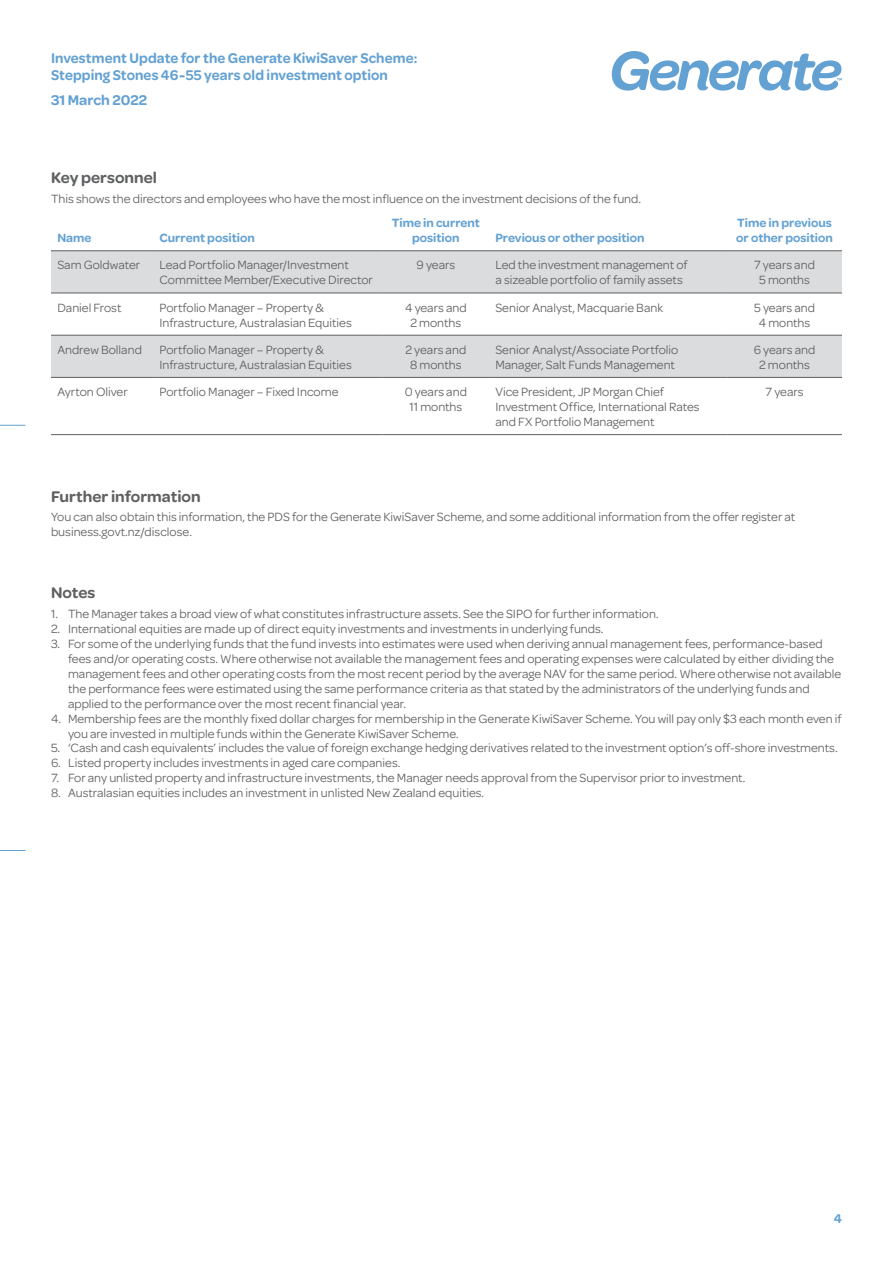
<style>
.page{position:relative;width:893px;height:1263px;background:#fff}
.page>*{position:absolute;margin:0;border:0;box-sizing:border-box;transform-origin:0 0}
.t1{font:600 16.5px "Omnes";color:#5f6062}
.t2{font:600 15px/16.5px "Omnes";letter-spacing:.005em;color:#63a1d3;scale:.96 1}
.t3{font:600 15px "Omnes";letter-spacing:.005em;color:#63a1d3}
.t4{font:600 13.5px "Omnes";color:#63a1d3}
.t5{font:12.75px/15px "Omnes";color:#5f6062}
.t6{font:600 12.75px/15px "Omnes";color:#63a1d3;text-align:center}
</style>
<div class="page">
<svg style="left:0;top:425px;width:26px;height:1px"></svg>
<svg style="left:0;top:850px;width:26px;height:1px"></svg>
<svg style="left:612px;top:51px;width:230px;height:40px"></svg>
<svg style="left:51px;top:251px;width:791px;height:126px;fill:#dbdcdd"></svg>
<hr style="left:51px;top:250px;width:102px;height:1px;background:#5f6062">
<hr style="left:153px;top:250px;width:230px;height:1px;background:#5f6062">
<hr style="left:383px;top:250px;width:106px;height:1px;background:#5f6062">
<hr style="left:489px;top:250px;width:238px;height:1px;background:#5f6062">
<hr style="left:727px;top:250px;width:115px;height:1px;background:#5f6062">
<hr style="left:51px;top:293px;width:102px;height:1px;background:#5f6062">
<hr style="left:153px;top:293px;width:230px;height:1px;background:#5f6062">
<hr style="left:383px;top:293px;width:106px;height:1px;background:#5f6062">
<hr style="left:489px;top:293px;width:238px;height:1px;background:#5f6062">
<hr style="left:727px;top:293px;width:115px;height:1px;background:#5f6062">
<hr style="left:51px;top:335px;width:102px;height:1px;background:#5f6062">
<hr style="left:153px;top:335px;width:230px;height:1px;background:#5f6062">
<hr style="left:383px;top:335px;width:106px;height:1px;background:#5f6062">
<hr style="left:489px;top:335px;width:238px;height:1px;background:#5f6062">
<hr style="left:727px;top:335px;width:115px;height:1px;background:#5f6062">
<hr style="left:51px;top:377px;width:102px;height:1px;background:#5f6062">
<hr style="left:153px;top:377px;width:230px;height:1px;background:#5f6062">
<hr style="left:383px;top:377px;width:106px;height:1px;background:#5f6062">
<hr style="left:489px;top:377px;width:238px;height:1px;background:#5f6062">
<hr style="left:727px;top:377px;width:115px;height:1px;background:#5f6062">
<hr style="left:51px;top:434px;width:102px;height:1px;background:#5f6062">
<hr style="left:153px;top:434px;width:230px;height:1px;background:#5f6062">
<hr style="left:383px;top:434px;width:106px;height:1px;background:#5f6062">
<hr style="left:489px;top:434px;width:238px;height:1px;background:#5f6062">
<hr style="left:727px;top:434px;width:115px;height:1px;background:#5f6062">
<p class="t2" style="left:51px;top:50px;width:383px">Investment Update for the Generate KiwiSaver Scheme:<br>Stepping Stones 46-55 years old investment option</p>
<p class="t3" style="left:51px;top:91px;width:98px">31 March 2022</p>
<p class="t1" style="left:51px;top:168px;width:107px">Key personnel</p>
<p class="t5" style="left:51px;top:191px;width:592px">This shows the directors and employees who have the most influence on the investment decisions of the fund.</p>
<p class="t6" style="left:57px;top:230px;width:36px">Name</p>
<p class="t6" style="left:159px;top:230px;width:97px">Current position</p>
<p class="t6" style="left:392px;top:215px;width:90px">Time in current position</p>
<p class="t6" style="left:495px;top:230px;width:151px">Previous or other position</p>
<p class="t6" style="left:736px;top:215px;width:98px;text-align:left">Time in previous or other position</p>
<p class="t5" style="left:57px;top:258px;width:84px">Sam Goldwater</p>
<p class="t5" style="left:159px;top:258px;width:215px">Lead Portfolio Manager/Investment<br>Committee Member/Executive Director</p>
<p class="t5" style="left:416px;top:258px;width:40px">9 years</p>
<p class="t5" style="left:495px;top:258px;width:194px">Led the investment management of a sizeable portfolio of family assets</p>
<p class="t5" style="left:754px;top:258px;width:62px;text-align:center">7 years and<br>5 months</p>
<p class="t5" style="left:57px;top:300px;width:66px">Daniel Frost</p>
<p class="t5" style="left:159px;top:300px;width:194px">Portfolio Manager – Property &amp;<br>Infrastructure, Australasian Equities</p>
<p class="t5" style="left:405px;top:300px;width:63px;text-align:center">4 years and<br>2 months</p>
<p class="t5" style="left:495px;top:300px;width:169px">Senior Analyst, Macquarie Bank</p>
<p class="t5" style="left:754px;top:300px;width:62px;text-align:center">5 years and<br>4 months</p>
<p class="t5" style="left:57px;top:342px;width:86px">Andrew Bolland</p>
<p class="t5" style="left:159px;top:342px;width:194px">Portfolio Manager – Property &amp;<br>Infrastructure, Australasian Equities</p>
<p class="t5" style="left:405px;top:342px;width:62px;text-align:center">2 years and<br>8 months</p>
<p class="t5" style="left:495px;top:342px;width:185px">Senior Analyst/Associate Portfolio<br>Manager, Salt Funds Management</p>
<p class="t5" style="left:754px;top:342px;width:63px;text-align:center">6 years and<br>2 months</p>
<p class="t5" style="left:57px;top:384px;width:72px">Ayrton Oliver</p>
<p class="t5" style="left:159px;top:384px;width:180px">Portfolio Manager – Fixed Income</p>
<p class="t5" style="left:405px;top:384px;width:64px;text-align:center">0 years and<br>11 months</p>
<p class="t5" style="left:495px;top:384px;width:206px">Vice President, JP Morgan Chief<br>Investment Office, International Rates and FX Portfolio Management</p>
<p class="t5" style="left:765px;top:384px;width:39px">7 years</p>
<p class="t1" style="left:51px;top:487px;width:151px">Further information</p>
<p class="t5" style="left:51px;top:510px;width:746px">You can also obtain this information, the PDS for the Generate KiwiSaver Scheme, and some additional information from the offer register at business.govt.nz/disclose.</p>
<p class="t1" style="left:51px;top:583px;width:46px">Notes</p>
<p class="t5" style="left:51px;top:606px;width:609px">1. The Manager takes a broad view of what constitutes infrastructure assets. See the SIPO for further information.</p>
<p class="t5" style="left:51px;top:621px;width:554px">2. International equities are made up of direct equity investments and investments in underlying funds.</p>
<p class="t5" style="left:68px;top:636px;width:775px;text-indent:-17px">3. For some of the underlying funds that the fund invests into estimates were used when deriving annual management fees, performance-based fees and/or operating costs. Where otherwise not available the management fees and operating expenses were calculated by either dividing the management fees and other operating costs from the most recent period by the average NAV for the same period. Where otherwise not available the performance fees were estimated using the same performance criteria as that stated by the administrators of the underlying funds and applied to the performance over the most recent financial year.</p>
<p class="t5" style="left:68px;top:711px;width:775px;text-indent:-17px">4. Membership fees are the monthly fixed dollar charges for membership in the Generate KiwiSaver Scheme. You will pay only $3 each month even if you are invested in multiple funds within the Generate KiwiSaver Scheme.</p>
<p class="t5" style="left:51px;top:741px;width:788px">5. ‘Cash and cash equivalents’ includes the value of foreign exchange hedging derivatives related to the investment option’s off-shore investments.</p>
<p class="t5" style="left:51px;top:756px;width:351px">6. Listed property includes investments in aged care companies.</p>
<p class="t5" style="left:51px;top:771px;width:696px">7. For any unlisted property and infrastructure investments, the Manager needs approval from the Supervisor prior to investment.</p>
<p class="t5" style="left:51px;top:786px;width:435px">8. Australasian equities includes an investment in unlisted New Zealand equities.</p>
<p class="t4" style="left:834px;top:1210px;width:10px">4</p>
</div>
